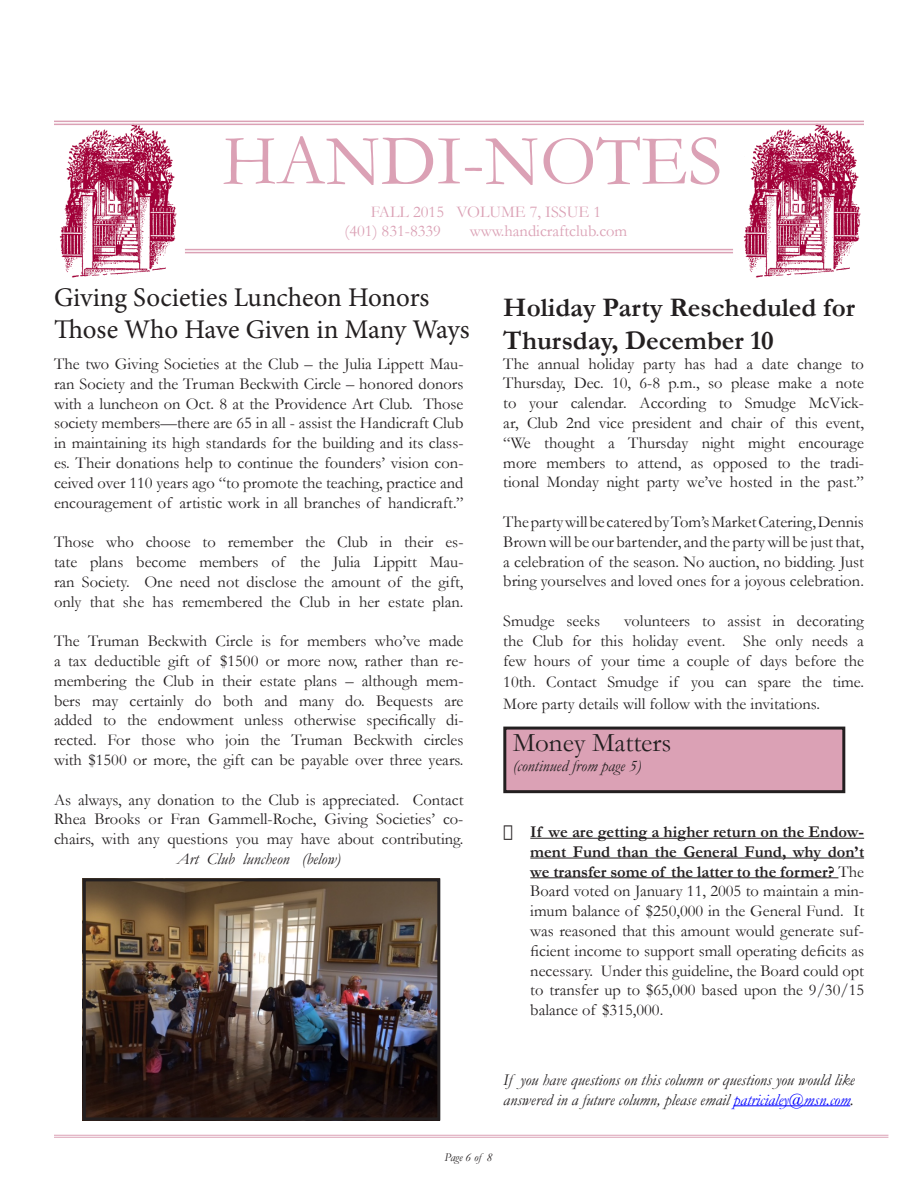
<style>
.page{position:relative;width:918px;height:1188px;background:#fff}
.page>*{position:absolute;margin:0;border:0;box-sizing:border-box;transform-origin:0 0}
.t1{font:72px "Garamond";color:#dba1b5}
.t2{font:27px/32.4px "Minion Pro";letter-spacing:-.005em;color:#231f20}
.t3{font:700 27px/32.4px "Garamond";color:#231f20}
.t4{font:27px "Garamond";color:#231f20}
.t5{font:16.5px/19.8px "Garamond";color:#231f20;text-align:justify}
.No_Spacing{font:italic 16.5px/19.8px "Garamond";color:#231f20}
.t6{font:16.5px "Garamond";color:#dba1b5}
.t7{font:italic 12px "Garamond";color:#231f20}
.s1{font-weight:700}
.s2{color:#00f}
</style>
<div class="page">
<div style="left:505px;top:728px;width:339px;height:64px;background:#dba1b5"></div>
<div style="left:503px;top:727px;width:342px;height:66px;border:3px solid #231f20"></div>
<img style="left:738px;top:123px;width:126px;height:155px">
<img style="left:54px;top:123px;width:126px;height:155px">
<hr style="left:54px;top:124px;width:810px;height:1px;background:#dba1b5">
<hr style="left:54px;top:121px;width:810px;height:1px;background:#dba1b5">
<hr style="left:185px;top:252px;width:548px;height:1px;background:#dba1b5">
<hr style="left:185px;top:249px;width:548px;height:1px;background:#dba1b5">
<hr style="left:530px;top:838px;width:334px;height:1px;background:#231f20">
<hr style="left:530px;top:858px;width:334px;height:1px;background:#231f20">
<hr style="left:530px;top:877px;width:308px;height:1px;background:#231f20">
<hr style="left:734px;top:1105px;width:116px;height:1px;background:#00f">
<img style="left:87px;top:882px;width:349px;height:234px">
<div style="left:83px;top:878px;width:357px;height:242px;border:3px solid #231f20"></div>
<hr style="left:54px;top:1135px;width:834px;height:1px;background:#dba1b5">
<hr style="left:54px;top:1137px;width:834px;height:1px;background:#dba1b5">
<p class="t1" style="left:222px;top:118px;width:502px">HANDI-NOTES</p>
<p class="t6" style="left:371px;top:201px;width:232px">FALL 2015 VOLUME 7, ISSUE 1</p>
<p class="t6" style="left:345px;top:221px;width:98px">(401) 831-8339</p>
<p class="t6" style="left:470px;top:221px;width:159px">www.handicraftclub.com</p>
<p class="t2" style="left:54px;top:281px;width:417px">Giving Societies Luncheon Honors<br>Those Who Have Given in Many Ways</p>
<p class="t5" style="left:54px;top:354px;width:411px">The two Giving Societies at the Club – the Julia Lippett Mau&shy;ran Society and the Truman Beckwith Circle – honored donors with a luncheon on Oct. 8 at the Providence Art Club. Those society members—there are 65 in all - assist the Handicraft Club in maintaining its high standards for the building and its class&shy;es. Their donations help to continue the founders’ vision con&shy;ceived over 110 years ago “to promote the teaching, practice and encouragement of artistic work in all branches of handicraft.”</p>
<p class="t5" style="left:54px;top:532px;width:411px">Those who choose to remember the Club in their es&shy;tate plans become members of the Julia Lippitt Mau&shy;ran Society. One need not disclose the amount of the gift, only that she has remembered the Club in her estate plan.</p>
<p class="t5" style="left:54px;top:631px;width:411px">The Truman Beckwith Circle is for members who’ve made a tax deductible gift of $1500 or more now, rather than re&shy;membering the Club in their estate plans – although mem&shy;bers may certainly do both and many do. Bequests are added to the endowment unless otherwise specifically di&shy;rected. For those who join the Truman Beckwith circles with $1500 or more, the gift can be payable over three years.</p>
<p class="t5" style="left:54px;top:789px;width:411px">As always, any donation to the Club is appreciated. Contact Rhea Brooks or Fran Gammell-Roche, Giving Societies’ co&shy;chairs, with any questions you may have about contributing.</p>
<p class="No_Spacing" style="left:177px;top:849px;width:165px">Art Club luncheon (below)</p>
<p class="t3" style="left:503px;top:291px;width:353px">Holiday Party Rescheduled for<br>Thursday, December 10</p>
<p class="t5" style="left:503px;top:353px;width:362px">The annual holiday party has had a date change to Thursday, Dec. 10, 6-8 p.m., so please make a note to your calendar. According to Smudge McVick&shy;ar, Club 2nd vice president and chair of this event, “We thought a Thursday night might encourage more members to attend, as opposed to the tradi&shy;tional Monday night party we’ve hosted in the past.”</p>
<p class="t5" style="left:503px;top:512px;width:362px">The party will be catered by Tom’s Market Catering, Dennis Brown will be our bartender, and the party will be just that, a celebration of the season. No auction, no bidding. Just bring yourselves and loved ones for a joyous celebration.</p>
<p class="t5" style="left:503px;top:611px;width:98px">Smudge seeks</p>
<p class="t5" style="left:503px;top:611px;width:362px;text-indent:121px">volunteers to assist in decorating the Club for this holiday event. She only needs a few hours of your time a couple of days before the</p>
<p class="t5" style="left:503px;top:672px;width:362px">10th. Contact Smudge if you can spare the time.</p>
<p class="t5" style="left:503px;top:694px;width:318px">More party details will follow with the invitations.</p>
<p class="t4" style="left:513px;top:727px;width:160px">Money Matters</p>
<p class="No_Spacing" style="left:513px;top:756px;width:130px">(continued from page 5)</p>
<p class="t5" style="left:530px;top:822px;width:335px;text-indent:-27px">• <span class="s1">If we are getting a higher return on the Endow&shy;ment Fund than the General Fund, why don’t we transfer some of the latter to the former?</span> The Board voted on January 11, 2005 to maintain a min&shy;imum balance of $250,000 in the General Fund. It was reasoned that this amount would generate suf&shy;ficient income to support small operating deficits as necessary. Under this guideline, the Board could opt to transfer up to $65,000 based upon the 9/30/15 balance of $315,000.</p>
<p class="No_Spacing" style="left:503px;top:1069px;width:353px">If you have questions on this column or questions you would like answered in a future column, please email <span class="s2">patricialey@msn.com</span>.</p>
<p class="t7" style="left:445px;top:1150px;width:49px">Page 6 of 8</p>
</div>
